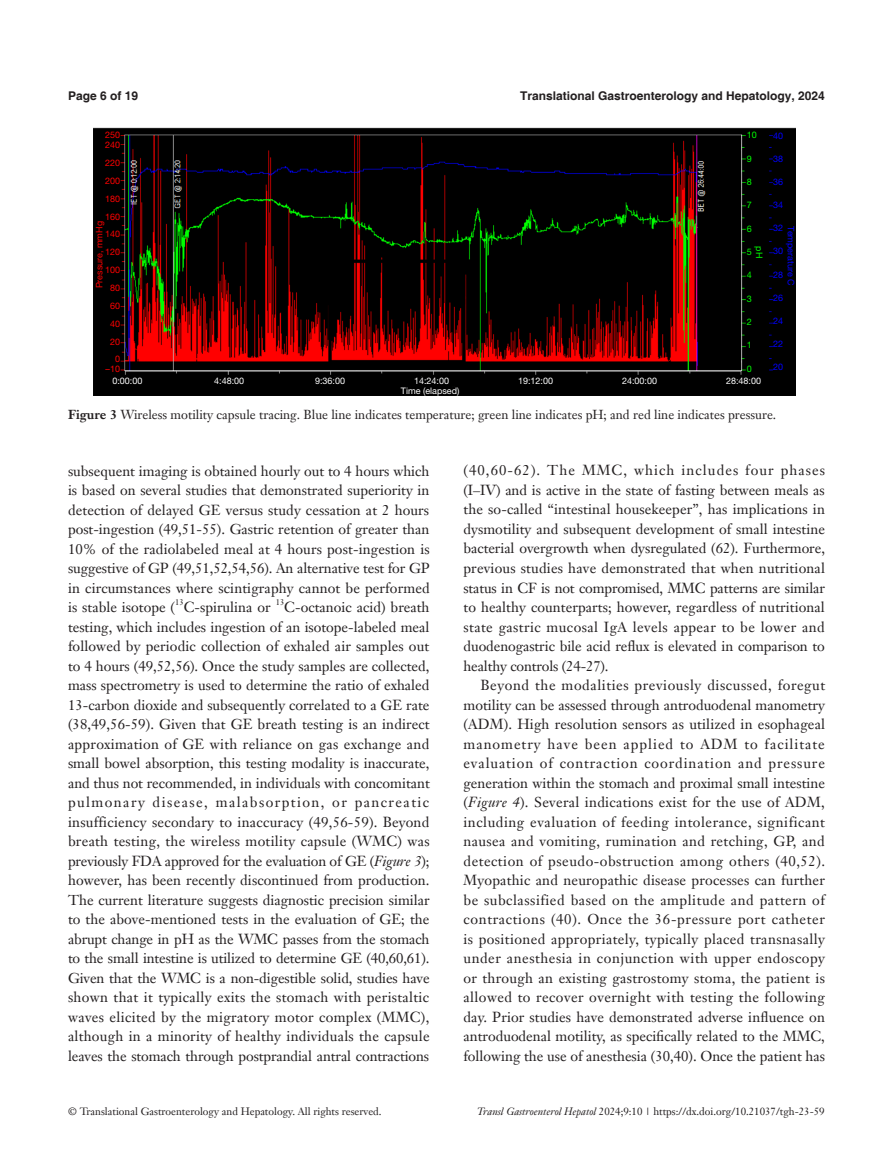
<style>
.page{position:relative;width:893px;height:1170px;background:#fff}
.page>*{position:absolute;margin:0;border:0;box-sizing:border-box;transform-origin:0 0}
.t1{font:14.25px/19.5px "Janson Text LT";color:#231f20;text-align:justify}
.t2{font:12.75px "Janson Text LT";color:#231f20}
.t3{font:700 12px "Helvetica";color:#231f20}
.t4{font:10.5px "Janson Text LT";color:#231f20}
.t5{font:9px "Helvetica Neue LT Pro";color:#fff}
.t6{font:9px/17.9px "Helvetica Neue LT Pro";color:#f00;text-align:center}
.t7{font:9px "Helvetica Neue LT Pro";color:#00f}
.t8{font:9px "Helvetica Neue LT Pro";color:#0f0}
.t9{font:8.25px "Janson Text LT";color:#231f20}
.s1{font-weight:700}
.s2{font-style:italic}
</style>
<div class="page">
<img style="left:94px;top:128px;width:701px;height:267px">
<p class="t3" style="left:68px;top:88px;width:72px">Page 6 of 19</p>
<p class="t3" style="left:520px;top:88px;width:306px">Translational Gastroenterology and Hepatology, 2024</p>
<p class="t6" style="left:105px;top:126px;width:17px">250</p>
<p class="t6" style="left:105px;top:135px;width:17px">240<br>220<br>200<br>180<br>160<br>140<br>120<br>100<br>80<br>60<br>40<br>20</p>
<p class="t6" style="left:90px;top:288px;width:69px;rotate:-90deg">Pressure, mmHg</p>
<p class="t6" style="left:106px;top:354px;width:16px;line-height:9.8px;text-align:right">0 –10</p>
<p class="t8" style="left:747px;top:129px;width:12px">10</p>
<p class="t8" style="left:747px;top:153px;width:7px">9</p>
<p class="t8" style="left:747px;top:176px;width:7px">8</p>
<p class="t8" style="left:747px;top:199px;width:7px">7</p>
<p class="t8" style="left:747px;top:223px;width:7px">6</p>
<p class="t8" style="left:747px;top:246px;width:7px">5</p>
<p class="t8" style="left:747px;top:269px;width:7px">4</p>
<p class="t8" style="left:747px;top:293px;width:7px">3</p>
<p class="t8" style="left:747px;top:316px;width:7px">2</p>
<p class="t8" style="left:747px;top:339px;width:7px">1</p>
<p class="t8" style="left:747px;top:363px;width:7px">0</p>
<p class="t8" style="left:765px;top:246px;width:13px;rotate:90deg">pH</p>
<p class="t5" style="left:112px;top:375px;width:32px">0:00:00</p>
<p class="t5" style="left:214px;top:375px;width:32px">4:48:00</p>
<p class="t5" style="left:315px;top:375px;width:32px">9:36:00</p>
<p class="t5" style="left:414px;top:375px;width:37px">14:24:00</p>
<p class="t5" style="left:518px;top:375px;width:37px">19:12:00</p>
<p class="t5" style="left:622px;top:375px;width:37px">24:00:00</p>
<p class="t5" style="left:726px;top:375px;width:37px">28:48:00</p>
<p class="t5" style="left:401px;top:385px;width:60px">Time (elapsed)</p>
<p class="t7" style="left:773px;top:130px;width:12px">40</p>
<p class="t7" style="left:773px;top:153px;width:12px">38</p>
<p class="t7" style="left:773px;top:176px;width:12px">36</p>
<p class="t7" style="left:773px;top:199px;width:12px">34</p>
<p class="t7" style="left:773px;top:222px;width:12px">32</p>
<p class="t7" style="left:773px;top:246px;width:12px">30</p>
<p class="t7" style="left:773px;top:269px;width:12px">28</p>
<p class="t7" style="left:773px;top:292px;width:12px">26</p>
<p class="t7" style="left:773px;top:315px;width:12px">24</p>
<p class="t7" style="left:773px;top:338px;width:12px">22</p>
<p class="t7" style="left:773px;top:361px;width:12px">20</p>
<p class="t7" style="left:796px;top:226px;width:61px;rotate:90deg">Temperature C</p>
<p class="t2" style="left:68px;top:406px;width:710px"><span class="s1">Figure 3</span> Wireless motility capsule tracing. Blue line indicates temperature; green line indicates pH; and red line indicates pressure.</p>
<p class="t1" style="left:68px;top:461px;width:363px">subsequent imaging is obtained hourly out to 4 hours which is based on several studies that demonstrated superiority in detection of delayed GE versus study cessation at 2 hours post-ingestion (49,51-55). Gastric retention of greater than 10% of the radiolabeled meal at 4 hours post-ingestion is suggestive of GP (49,51,52,54,56). An alternative test for GP in circumstances where scintigraphy cannot be performed is stable isotope (</p>
<p class="t9" style="left:175px;top:597px;width:10px">13</p>
<p class="t1" style="left:184px;top:597px;width:89px">C-spirulina or</p>
<p class="t9" style="left:276px;top:597px;width:10px">13</p>
<p class="t1" style="left:68px;top:597px;width:363px;text-indent:216px">C-octanoic acid) breath testing, which includes ingestion of an isotope-labeled meal followed by periodic collection of exhaled air samples out to 4 hours (49,52,56). Once the study samples are collected, mass spectrometry is used to determine the ratio of exhaled 13-carbon dioxide and subsequently correlated to a GE rate (38,49,56-59). Given that GE breath testing is an indirect approximation of GE with reliance on gas exchange and small bowel absorption, this testing modality is inaccurate, and thus not recommended, in individuals with concomitant pulmonary disease, malabsorption, or pancreatic insufficiency secondary to inaccuracy (49,56-59). Beyond breath testing, the wireless motility capsule (WMC) was previously FDA approved for the evaluation of GE (<span class="s2">Figure 3</span>); however, has been recently discontinued from production.<br>The current literature suggests diagnostic precision similar to the above-mentioned tests in the evaluation of GE; the abrupt change in pH as the WMC passes from the stomach to the small intestine is utilized to determine GE (40,60,61).<br>Given that the WMC is a non-digestible solid, studies have shown that it typically exits the stomach with peristaltic waves elicited by the migratory motor complex (MMC), although in a minority of healthy individuals the capsule leaves the stomach through postprandial antral contractions</p>
<p class="t1" style="left:463px;top:460px;width:363px">(40,60-62). The MMC, which includes four phases (I–IV) and is active in the state of fasting between meals as the so-called “intestinal housekeeper”, has implications in dysmotility and subsequent development of small intestine bacterial overgrowth when dysregulated (62). Furthermore, previous studies have demonstrated that when nutritional status in CF is not compromised, MMC patterns are similar to healthy counterparts; however, regardless of nutritional state gastric mucosal IgA levels appear to be lower and duodenogastric bile acid reflux is elevated in comparison to healthy controls (24-27).</p>
<p class="t1" style="left:463px;top:675px;width:363px;text-indent:17px">Beyond the modalities previously discussed, foregut motility can be assessed through antroduodenal manometry (ADM). High resolution sensors as utilized in esophageal manometry have been applied to ADM to facilitate evaluation of contraction coordination and pressure generation within the stomach and proximal small intestine (<span class="s2">Figure 4</span>). Several indications exist for the use of ADM, including evaluation of feeding intolerance, significant nausea and vomiting, rumination and retching, GP, and detection of pseudo-obstruction among others (40,52).<br>Myopathic and neuropathic disease processes can further be subclassified based on the amplitude and pattern of contractions (40). Once the 36-pressure port catheter is positioned appropriately, typically placed transnasally under anesthesia in conjunction with upper endoscopy or through an existing gastrostomy stoma, the patient is allowed to recover overnight with testing the following day. Prior studies have demonstrated adverse influence on antroduodenal motility, as specifically related to the MMC, following the use of anesthesia (30,40). Once the patient has</p>
<p class="t4" style="left:68px;top:1104px;width:315px">© Translational Gastroenterology and Hepatology. All rights reserved.</p>
<p class="t4" style="left:477px;top:1104px;width:349px"><span class="s2">Transl Gastroenterol Hepatol</span> 2024;9:10 | https://dx.doi.org/10.21037/tgh-23-59</p>
</div>
